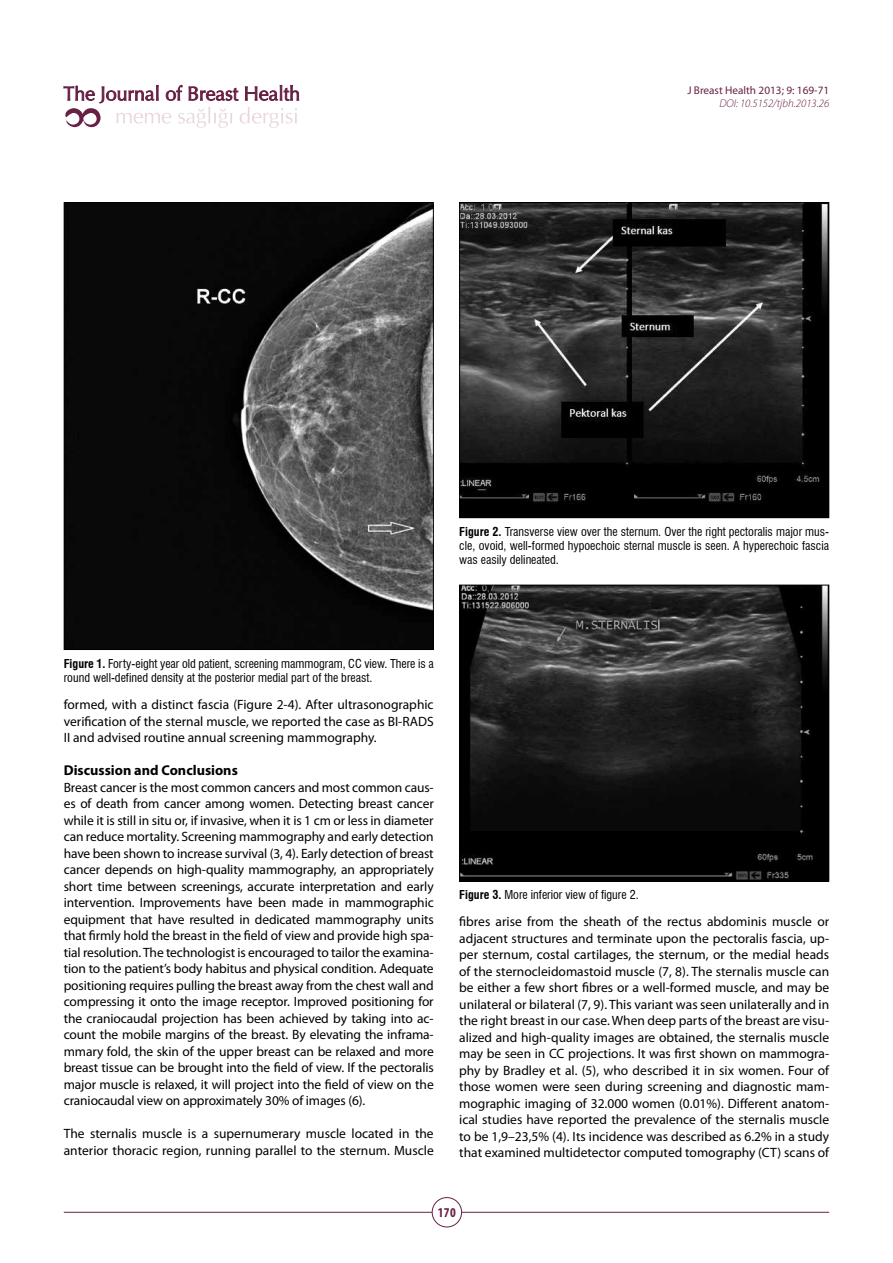
<style>
.page{position:relative;width:893px;height:1263px;background:#fff}
.page>*{position:absolute;margin:0;border:0;box-sizing:border-box;transform-origin:0 0}
.t1{font:700 14.25px "Myriad Pro";color:#000}
.t2{font:13.5px/16.5px "Myriad Pro";color:#000;text-align:justify}
.t3{font:700 condensed 13.5px "Myriad Pro";color:#692045}
.t4{font:condensed 12px/14.4px "Swiss 721 BT";color:#000}
.t5{font:11.25px "Myriad Pro";color:#692045}
.t6{font:italic 300 11.25px "Myriad Pro";color:#692045}
.s1{font-weight:700}
</style>
<div class="page">
<svg style="left:63px;top:85px;width:236px;height:43px"></svg>
<hr style="left:64px;top:1212px;width:368px;height:1px;background:#692045">
<hr style="left:461px;top:1212px;width:368px;height:1px;background:#692045">
<div style="left:432px;top:1197px;width:30px;height:30px;border:1px solid #692045;border-radius:50%"></div>
<img style="left:66px;top:204px;width:366px;height:444px">
<img style="left:461px;top:204px;width:366px;height:312px">
<div style="left:459px;top:202px;width:370px;height:316px;border:1px solid #000"></div>
<img style="left:461px;top:587px;width:366px;height:292px">
<div style="left:459px;top:585px;width:370px;height:296px;border:1px solid #000"></div>
<p class="t5" style="left:687px;top:83px;width:143px">J Breast Health 2013; 9: 169-71</p>
<p class="t6" style="left:719px;top:97px;width:111px">DOI: 10.5152/tjbh.2013.26</p>
<p class="t4" style="left:459px;top:524px;width:371px;text-align:justify"><span class="s1">Figure 2.</span> Transverse view over the sternum. Over the right pectoralis major mus&shy;cle, ovoid, well-formed hypoechoic sternal muscle is seen. A hyperechoic fascia was easily delineated.</p>
<p class="t4" style="left:64px;top:656px;width:371px"><span class="s1">Figure 1.</span> Forty-eight year old patient, screening mammogram, CC view. There is a round well-defined density at the posterior medial part of the breast.</p>
<p class="t2" style="left:64px;top:696px;width:371px">formed, with a distinct fascia (Figure 2-4). After ultrasonographic verification of the sternal muscle, we reported the case as BI-RADS II and advised routine annual screening mammography.</p>
<p class="t1" style="left:64px;top:761px;width:176px">Discussion and Conclusions</p>
<p class="t2" style="left:64px;top:778px;width:371px">Breast cancer is the most common cancers and most common caus&shy;es of death from cancer among women. Detecting breast cancer while it is still in situ or, if invasive, when it is 1 cm or less in diameter can reduce mortality. Screening mammography and early detection have been shown to increase survival (3, 4). Early detection of breast cancer depends on high-quality mammography, an appropriately short time between screenings, accurate interpretation and early intervention. Improvements have been made in mammographic equipment that have resulted in dedicated mammography units that firmly hold the breast in the field of view and provide high spa&shy;tial resolution. The technologist is encouraged to tailor the examina&shy;tion to the patient’s body habitus and physical condition. Adequate positioning requires pulling the breast away from the chest wall and compressing it onto the image receptor. Improved positioning for the craniocaudal projection has been achieved by taking into ac&shy;count the mobile margins of the breast. By elevating the inframa&shy;mmary fold, the skin of the upper breast can be relaxed and more breast tissue can be brought into the field of view. If the pectoralis major muscle is relaxed, it will project into the field of view on the craniocaudal view on approximately 30% of images (6).</p>
<p class="t2" style="left:64px;top:1125px;width:371px">The sternalis muscle is a supernumerary muscle located in the anterior thoracic region, running parallel to the sternum. Muscle</p>
<p class="t4" style="left:459px;top:887px;width:181px"><span class="s1">Figure 3.</span> More inferior view of figure 2.</p>
<p class="t2" style="left:459px;top:913px;width:371px">fibres arise from the sheath of the rectus abdominis muscle or adjacent structures and terminate upon the pectoralis fascia, up&shy;per sternum, costal cartilages, the sternum, or the medial heads of the sternocleidomastoid muscle (7, 8). The sternalis muscle can be either a few short fibres or a well-formed muscle, and may be unilateral or bilateral (7, 9). This variant was seen unilaterally and in the right breast in our case. When deep parts of the breast are visu&shy;alized and high-quality images are obtained, the sternalis muscle may be seen in CC projections. It was first shown on mammogra&shy;phy by Bradley et al. (5), who described it in six women. Four of those women were seen during screening and diagnostic mam&shy;mographic imaging of 32.000 women (0.01%). Different anatom&shy;ical studies have reported the prevalence of the sternalis muscle to be 1,9–23,5% (4). Its incidence was described as 6.2% in a study that examined multidetector computed tomography (CT) scans of</p>
<p class="t3" style="left:438px;top:1204px;width:20px">170</p>
</div>
